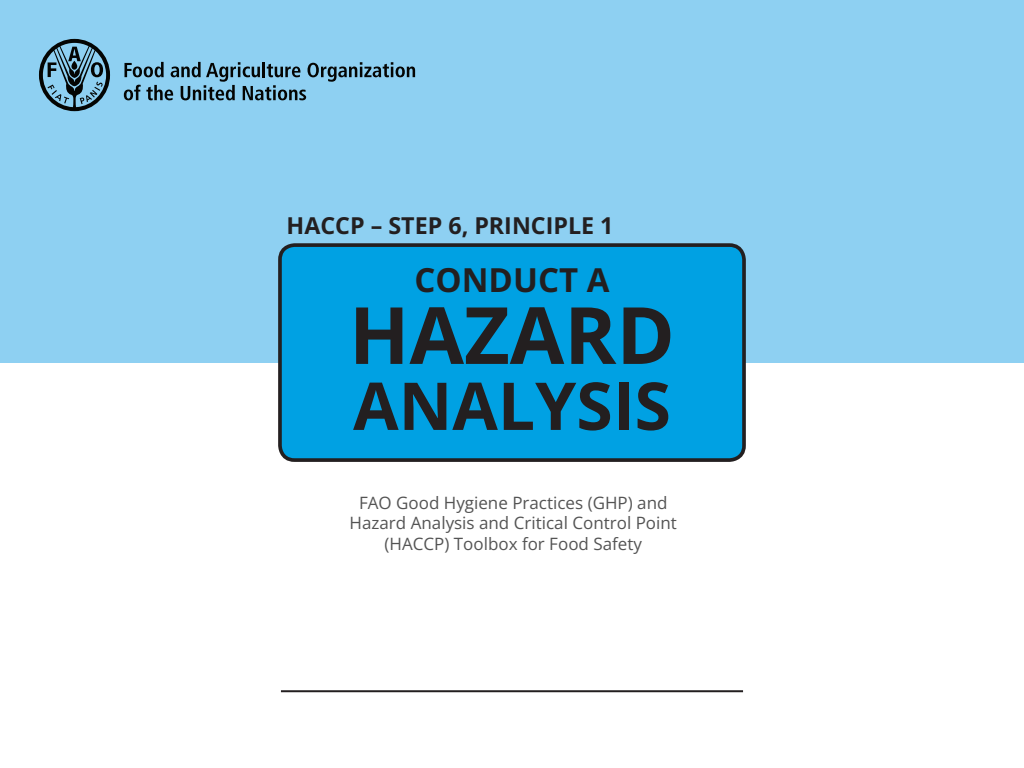
<style>
.page{position:relative;width:1024px;height:768px;background:#fff}
.page>*{position:absolute;margin:0;border:0;box-sizing:border-box;transform-origin:0 0}
.t1{font:700 79px "Open Sans";color:#231f20}
.t2{font:700 66px "Open Sans";color:#231f20}
.t3{font:700 33px "Open Sans";color:#231f20}
.t4{font:700 23.3px "Open Sans";color:#231f20}
.t5{font:17px "Open Sans";color:#545454}
</style>
<div class="page">
<hr style="left:281px;top:690px;width:462px;height:2px;background:#231f20">
<div style="left:0;top:0;width:1024px;height:362px;background:#8ed0f2"></div>
<div style="left:280px;top:245px;width:464px;height:215px;background:#00a1e3;border-radius:15px"></div>
<div style="left:278px;top:243px;width:468px;height:219px;border:4px solid #231f20;border-radius:15px"></div>
<svg style="left:124px;top:62px;width:291px;height:38px"></svg>
<svg style="left:39px;top:39px;width:71px;height:72px"></svg>
<p class="t4" style="left:287px;top:209px;width:328px">HACCP – STEP 6, PRINCIPLE 1</p>
<p class="t3" style="left:414px;top:257px;width:196px">CONDUCT A</p>
<p class="t1" style="left:349px;top:281px;width:327px">HAZARD</p>
<p class="t2" style="left:353px;top:361px;width:319px">ANALYSIS</p>
<p class="t5" style="left:359px;top:491px;width:310px">FAO Good Hygiene Practices (GHP) and</p>
<p class="t5" style="left:350px;top:512px;width:329px">Hazard Analysis and Critical Control Point</p>
<p class="t5" style="left:384px;top:532px;width:259px">(HACCP) Toolbox for Food Safety</p>
</div>
